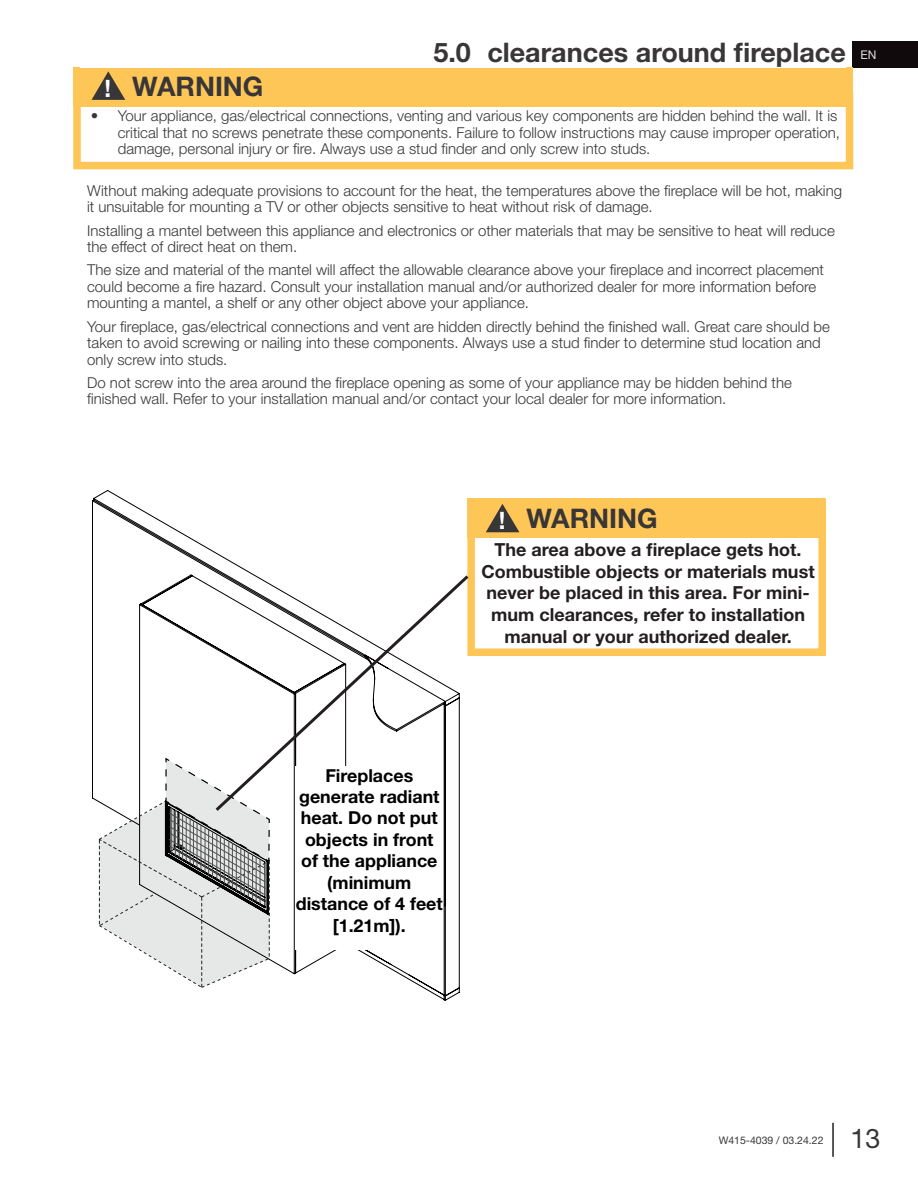
<style>
.page{position:relative;width:918px;height:1188px;background:#fff}
.page>*{position:absolute;margin:0;border:0;box-sizing:border-box;transform-origin:0 0}
.t1{font:700 27px "Helvetica Neue";color:#393637}
.t2{font:27px "Helvetica Neue";color:#393637}
.t3{font:700 24px "Helvetica Neue";color:#fff}
.t4{font:700 18px/21.6px "Helvetica Neue";color:#231f20;text-align:center}
.t5{font:700 17.85px/21.5px "Helvetica Neue";color:#000;text-align:center}
.Main_text{font:300 15px/16.5px "Helvetica Neue";color:#393637}
.t6{font:12px "Helvetica Neue";color:#dcdddf}
.t7{font:10.5px "Helvetica Neue";color:#393637}
</style>
<div class="page">
<div style="left:853px;top:41px;width:65px;height:27px;background:#110a0c"></div>
<hr style="left:832px;top:1123px;width:2px;height:34px;background:#231f20">
<div style="left:73px;top:93px;width:780px;height:76px;border:8px solid #fec657"></div>
<div style="left:73px;top:68px;width:780px;height:39px;background:#fec657"></div>
<svg style="left:92px;top:71px;width:33px;height:29px"></svg>
<svg style="left:92px;top:490px;width:368px;height:511px"></svg>
<div style="left:204px;top:747px;width:24px;height:24px;background:#fff"></div>
<svg style="left:190px;top:574px;width:22px;height:92px"></svg>
<div style="left:296px;top:766px;width:147px;height:184px;background:#fff"></div>
<svg style="left:98px;top:757px;width:172px;height:231px"></svg>
<div style="left:467px;top:526px;width:359px;height:130px;border:8px solid #fec657"></div>
<div style="left:467px;top:498px;width:359px;height:40px;background:#fec657"></div>
<svg style="left:486px;top:504px;width:33px;height:28px"></svg>
<svg style="left:212px;top:572px;width:260px;height:242px"></svg>
<p class="t1" style="left:433px;top:31px;width:414px">5.0 clearances around fireplace</p>
<p class="t3" style="left:105px;top:69px;width:8px">!</p>
<p class="t1" style="left:132px;top:65px;width:133px">WARNING</p>
<p class="Main_text" style="left:118px;top:107px;width:724px;text-indent:-27px">• Your appliance, gas/electrical connections, venting and various key components are hidden behind the wall. It is critical that no screws penetrate these components. Failure to follow instructions may cause improper operation, damage, personal injury or fire. Always use a stud finder and only screw into studs.</p>
<p class="Main_text" style="left:87px;top:181px;width:757px">Without making adequate provisions to account for the heat, the temperatures above the fireplace will be hot, making it unsuitable for mounting a TV or other objects sensitive to heat without risk of damage.</p>
<p class="Main_text" style="left:87px;top:221px;width:749px">Installing a mantel between this appliance and electronics or other materials that may be sensitive to heat will reduce the effect of direct heat on them.</p>
<p class="Main_text" style="left:87px;top:261px;width:738px">The size and material of the mantel will affect the allowable clearance above your fireplace and incorrect placement could become a fire hazard. Consult your installation manual and/or authorized dealer for more information before mounting a mantel, a shelf or any other object above your appliance.</p>
<p class="Main_text" style="left:87px;top:317px;width:744px">Your fireplace, gas/electrical connections and vent are hidden directly behind the finished wall. Great care should be taken to avoid screwing or nailing into these components. Always use a stud finder to determine stud location and only screw into studs.</p>
<p class="Main_text" style="left:87px;top:373px;width:706px">Do not screw into the area around the fireplace opening as some of your appliance may be hidden behind the finished wall. Refer to your installation manual and/or contact your local dealer for more information.</p>
<p class="t6" style="left:860px;top:46px;width:17px">EN</p>
<p class="t3" style="left:499px;top:502px;width:8px">!</p>
<p class="t1" style="left:526px;top:498px;width:133px">WARNING</p>
<p class="t4" style="left:481px;top:539px;width:335px">The area above a fireplace gets hot.<br>Combustible objects or materials must never be placed in this area. For mini&shy;mum clearances, refer to installation manual or your authorized dealer.</p>
<p class="t5" style="left:296px;top:765px;width:149px">Fireplaces generate radiant heat. Do not put objects in front of the appliance (minimum distance of 4 feet [1.21m]).</p>
<p class="t7" style="left:719px;top:1132px;width:106px">W415-4039 / 03.24.22</p>
<h1 class="t2" style="left:850px;top:1119px;width:32px">13</h1>
</div>
